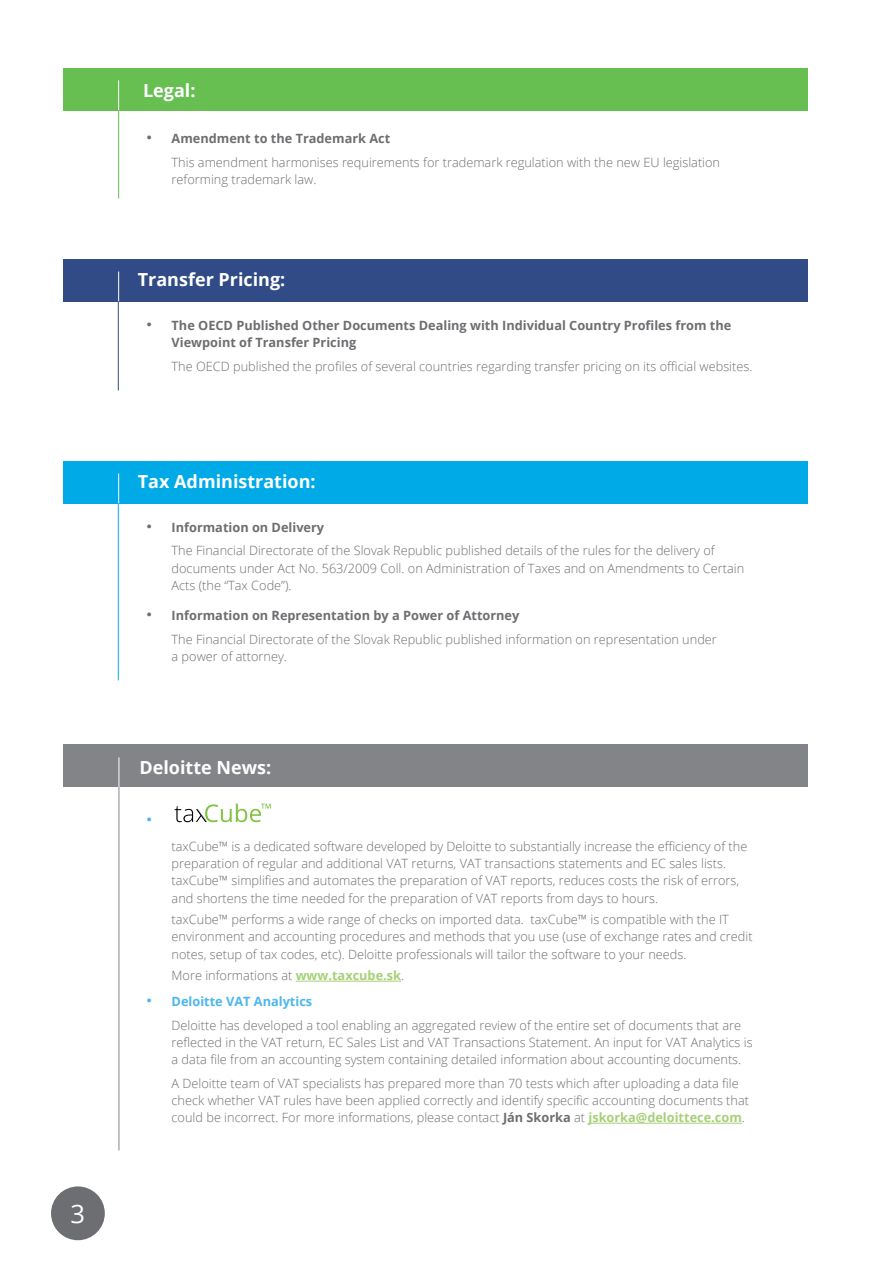
<style>
.page{position:relative;width:893px;height:1263px;background:#fff}
.page>*{position:absolute;margin:0;border:0;box-sizing:border-box;transform-origin:0 0}
.t1{font:25.5px "Open Sans";color:#fff}
.t2{font:700 18px "Open Sans";color:#fff}
.t3{font:300 18px "Frutiger Next Pro";color:#4db6ed}
.t4{font:300 12.75px/17.2px "Open Sans";color:#6d6e71}
.t5{font:700 12.75px/17.2px "Open Sans";color:#6d6e71}
.s1{font-family:"Frutiger Next Pro";font-size:18px}
.s2{font-weight:700}
.s3{font-family:"Frutiger Next Pro";font-weight:300;font-size:18px}
.s4{font-weight:700;color:#a5d178}
.s5{font-family:"Frutiger Next Pro";font-size:18px;color:#4db6ed}
.s6{font-weight:700;color:#4db6ed}
</style>
<div class="page">
<div style="left:51px;top:1186px;width:54px;height:54px;background:#6d6e71;border-radius:50%"></div>
<hr style="left:118px;top:96px;width:1px;height:102px;background:#67bf52">
<div style="left:64px;top:68px;width:744px;height:43px;background:#67bf52"></div>
<hr style="left:118px;top:80px;width:1px;height:30px;background:#fff">
<hr style="left:118px;top:288px;width:1px;height:102px;background:#314b86">
<div style="left:64px;top:259px;width:744px;height:43px;background:#314b86"></div>
<hr style="left:118px;top:271px;width:1px;height:30px;background:#fff">
<hr style="left:118px;top:490px;width:1px;height:190px;background:#00aeef">
<div style="left:64px;top:461px;width:744px;height:43px;background:#00aae7"></div>
<hr style="left:118px;top:473px;width:1px;height:30px;background:#fff">
<hr style="left:119px;top:769px;width:1px;height:381px;background:#828487">
<hr style="left:296px;top:981px;width:105px;height:1px;background:#a5d178">
<hr style="left:588px;top:1123px;width:154px;height:1px;background:#a5d178">
<div style="left:64px;top:744px;width:744px;height:43px;background:#828487"></div>
<hr style="left:119px;top:757px;width:1px;height:30px;background:#fff">
<svg style="left:174px;top:803px;width:97px;height:19px"></svg>
<h1 class="t1" style="left:71px;top:1196px;width:16px">3</h1>
<h2 class="t2" style="left:143px;top:78px;width:54px">Legal:</h2>
<p class="t4" style="left:172px;top:126px;width:550px;line-height:23.7px;text-indent:-27px"><span class="s1">•</span> <span class="s2">Amendment to the Trademark Act<br></span>This amendment harmonises requirements for trademark regulation with the new EU legislation</p>
<p class="t4" style="left:172px;top:170px;width:146px">reforming trademark law.</p>
<h2 class="t2" style="left:138px;top:267px;width:149px">Transfer Pricing:</h2>
<p class="t5" style="left:172px;top:316px;width:561px;text-indent:-27px"><span class="s3">•</span> The OECD Published Other Documents Dealing with Individual Country Profiles from the<br>Viewpoint of Transfer Pricing</p>
<p class="t4" style="left:172px;top:357px;width:582px">The OECD published the profiles of several countries regarding transfer pricing on its official websites.</p>
<h2 class="t2" style="left:138px;top:469px;width:179px">Tax Administration:</h2>
<p class="t4" style="left:172px;top:515px;width:545px;line-height:23.7px;text-indent:-27px"><span class="s1">•</span> <span class="s2">Information on Delivery<br></span>The Financial Directorate of the Slovak Republic published details of the rules for the delivery of</p>
<p class="t4" style="left:172px;top:559px;width:574px">documents under Act No. 563/2009 Coll. on Administration of Taxes and on Amendments to Certain<br>Acts (the “Tax Code”).</p>
<p class="t4" style="left:172px;top:603px;width:547px;line-height:23.7px;text-indent:-27px"><span class="s1">•</span> <span class="s2">Information on Representation by a Power of Attorney<br></span>The Financial Directorate of the Slovak Republic published information on representation under</p>
<p class="t4" style="left:172px;top:647px;width:117px">a power of attorney.</p>
<h2 class="t2" style="left:140px;top:755px;width:133px">Deloitte News:</h2>
<h2 class="t3" style="left:145px;top:809px;width:11px">•</h2>
<p class="t4" style="left:172px;top:837px;width:577px">taxCube™ is a dedicated software developed by Deloitte to substantially increase the efficiency of the preparation of regular and additional VAT returns, VAT transactions statements and EC sales lists. taxCube™ simplifies and automates the preparation of VAT reports, reduces costs the risk of errors, and shortens the time needed for the preparation of VAT reports from days to hours.</p>
<p class="t4" style="left:172px;top:910px;width:583px">taxCube™ performs a wide range of checks on imported data. taxCube™ is compatible with the IT environment and accounting procedures and methods that you use (use of exchange rates and credit notes, setup of tax codes, etc). Deloitte professionals will tailor the software to your needs.</p>
<p class="t4" style="left:172px;top:966px;width:234px">More informations at <span class="s4">www.taxcube.sk</span>.</p>
<p class="t4" style="left:172px;top:989px;width:571px;line-height:23.7px;text-indent:-27px"><span class="s5">•</span> <span class="s6">Deloitte VAT Analytics<br></span>Deloitte has developed a tool enabling an aggregated review of the entire set of documents that are</p>
<p class="t4" style="left:172px;top:1033px;width:583px">reflected in the VAT return, EC Sales List and VAT Transactions Statement. An input for VAT Analytics is a data file from an accounting system containing detailed information about accounting documents.</p>
<p class="t4" style="left:172px;top:1074px;width:579px">A Deloitte team of VAT specialists has prepared more than 70 tests which after uploading a data file check whether VAT rules have been applied correctly and identify specific accounting documents that could be incorrect. For more informations, please contact <span class="s2">Ján Skorka</span> at <span class="s4">jskorka@deloittece.com</span>.</p>
</div>
